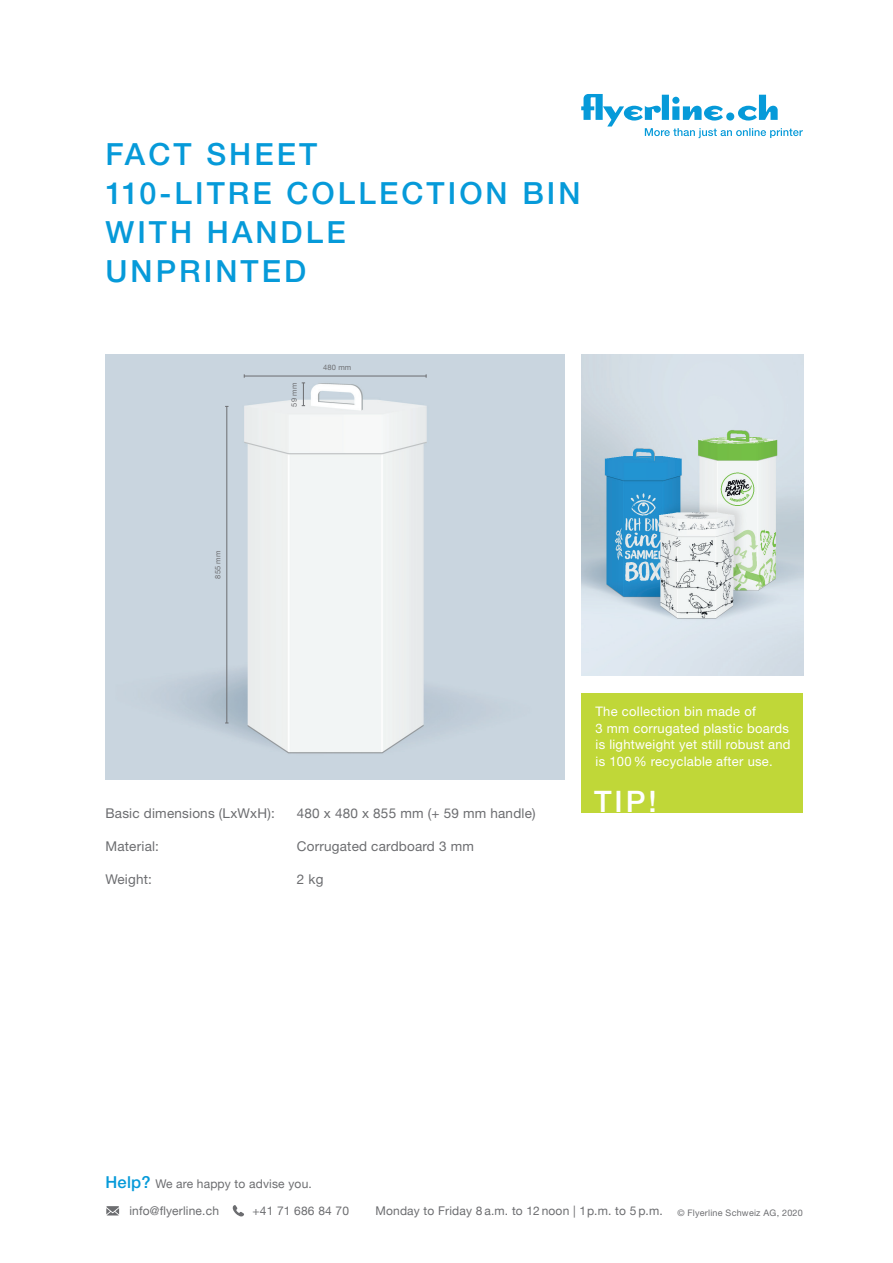
<style>
.page{position:relative;width:893px;height:1263px;background:#fff}
.page>*{position:absolute;margin:0;border:0;box-sizing:border-box;transform-origin:0 0}
.t1{font:500 30.6px/39.2px "Helvetica Neue LT Std";letter-spacing:.1em;color:#069ad9}
.t2{font:500 29.7px "Helvetica Neue LT Std";color:#fff}
.t3{font:13.5px "Helvetica Neue LT Std";letter-spacing:.015em;color:#6c6d70}
.t4{font:13.5px "Helvetica Neue";letter-spacing:.015em;color:#6c6d70}
.t5{font:13.2px/16.5px "Helvetica Neue LT Std";letter-spacing:.02em;color:#fff}
.t6{font:12px "Helvetica Neue";letter-spacing:.015em;color:#6c6d70}
.t7{font:7.5px "Helvetica Neue LT Std";letter-spacing:.025em;color:#6c6d70}
.s1{font-family:"Helvetica Neue LT Std"}
.s2{font-family:"Helvetica Neue LT Std";font-weight:500;font-size:16.5px;color:#069ad9}
</style>
<div class="page">
<img style="left:581px;top:354px;width:222px;height:321px">
<svg style="left:581px;top:94px;width:222px;height:44px"></svg>
<svg style="left:106px;top:1206px;width:13px;height:9px"></svg>
<svg style="left:232px;top:1205px;width:12px;height:11px"></svg>
<div style="left:581px;top:693px;width:222px;height:119px;background:#c0d738"></div>
<div style="left:105px;top:354px;width:460px;height:425px;background:#c9d5df"></div>
<img style="left:176px;top:374px;width:284px;height:380px">
<hr style="left:244px;top:376px;width:182px;height:1px;background:#6c6d70">
<svg style="left:302px;top:382px;width:3px;height:24px"></svg>
<hr style="left:226px;top:406px;width:1px;height:317px;background:#6c6d70">
<h1 class="t1" style="left:105px;top:134px;width:477px">FACT SHEET<br>110-LITRE COLLECTION BIN<br>WITH HANDLE<br>UNPRINTED</h1>
<p class="t7" style="left:213px;top:579px;width:30px;rotate:-90deg">855 mm</p>
<p class="t7" style="left:290px;top:407px;width:25px;rotate:-90deg">59 mm</p>
<p class="t7" style="left:323px;top:363px;width:30px">480 mm</p>
<p class="t3" style="left:105px;top:805px;width:171px">Basic dimensions (LxWxH):</p>
<p class="t4" style="left:297px;top:803px;width:240px">480 x 480 x 855 mm <span class="s1">(+ 59 mm handle)</span></p>
<p class="t3" style="left:105px;top:838px;width:55px">Material:</p>
<p class="t3" style="left:297px;top:838px;width:179px">Corrugated cardboard 3 mm</p>
<p class="t3" style="left:105px;top:871px;width:48px">Weight:</p>
<p class="t4" style="left:297px;top:869px;width:28px">2 kg</p>
<p class="t5" style="left:596px;top:703px;width:197px">The collection bin made of<br>3 mm corrugated plastic boards is lightweight yet still robust and is 100% recyclable after use.</p>
<h2 class="t2" style="left:594px;top:784px;width:64px">TIP!</h2>
<p class="t6" style="left:105px;top:1175px;width:208px"><span class="s2">Help?</span> We are happy to advise you.</p>
<p class="t6" style="left:129px;top:1202px;width:91px">info@flyerline.ch</p>
<p class="t6" style="left:252px;top:1202px;width:98px">+41 71 686 84 70</p>
<p class="t6" style="left:375px;top:1202px;width:429px">Monday to Friday 8 a.m. to 12 noon | 1p.m. to 5 p.m. <sub>©</sub> <sub>Flyerline</sub> <sub>Schweiz</sub> <sub>AG,</sub> <sub>2020</sub></p>
</div>
